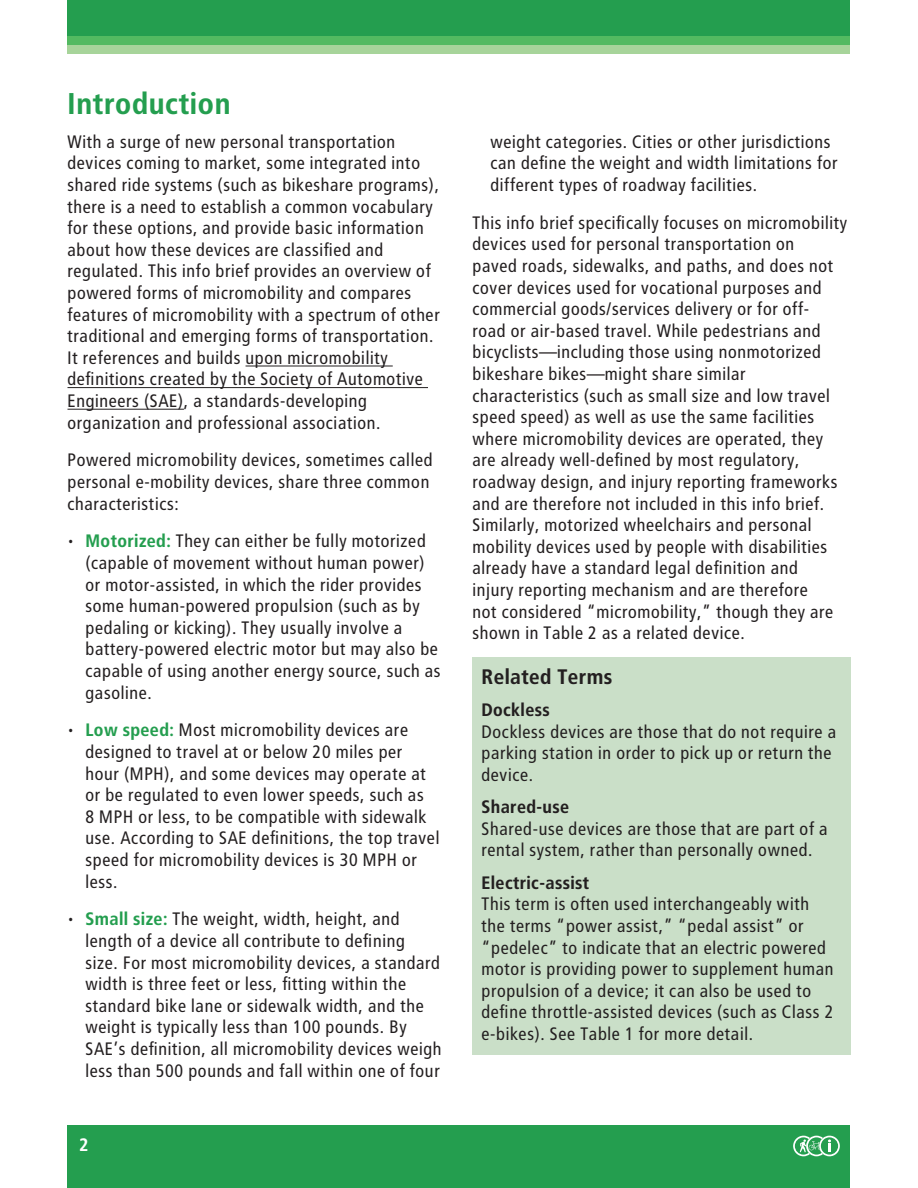
<style>
.page{position:relative;width:918px;height:1188px;background:#fff}
.page>*{position:absolute;margin:0;border:0;box-sizing:border-box;transform-origin:0 0}
.t1{font:700 30px "Transit";color:#249e4f}
.t2{font:700 21px "Transit";color:#231f20}
.t3{font:18px/21.6px "Transit";color:#231f20}
.t4{font:700 18px "Transit";color:#231f20}
.t5{font:700 18px "Transit";color:#fff}
.s1{font-weight:700;color:#249e4f}
</style>
<div class="page">
<div style="left:68px;top:0;width:782px;height:36px;background:#249e4f"></div>
<div style="left:68px;top:1125px;width:782px;height:63px;background:#249e4f"></div>
<div style="left:68px;top:36px;width:782px;height:9px;background:#53ba61"></div>
<div style="left:68px;top:45px;width:782px;height:9px;background:#a7d49a"></div>
<svg style="left:793px;top:1136px;width:47px;height:20px"></svg>
<hr style="left:246px;top:366px;width:147px;height:1px;background:#231f20">
<hr style="left:67px;top:387px;width:361px;height:1px;background:#231f20">
<hr style="left:67px;top:409px;width:117px;height:1px;background:#231f20">
<div style="left:472px;top:658px;width:378px;height:397px;background:#cadfc8"></div>
<h1 class="t1" style="left:67px;top:86px;width:165px">Introduction</h1>
<p class="t3" style="left:67px;top:131px;width:374px">With a surge of new personal transportation devices coming to market, some integrated into shared ride systems (such as bikeshare programs), there is a need to establish a common vocabulary for these options, and provide basic information about how these devices are classified and regulated. This info brief provides an overview of powered forms of micromobility and compares features of micromobility with a spectrum of other traditional and emerging forms of transportation.<br>It references and builds upon micromobility definitions created by the Society of Automotive Engineers (SAE), a standards-developing organization and professional association.</p>
<p class="t3" style="left:67px;top:449px;width:367px">Powered micromobility devices, sometimes called personal e-mobility devices, share three common characteristics:</p>
<p class="t3" style="left:85px;top:530px;width:357px;text-indent:-18px">• <span class="s1">Motorized:</span> They can either be fully motorized (capable of movement without human power) or motor-assisted, in which the rider provides some human-powered propulsion (such as by pedaling or kicking). They usually involve a battery-powered electric motor but may also be capable of using another energy source, such as gasoline.</p>
<p class="t3" style="left:85px;top:719px;width:356px;text-indent:-18px">• <span class="s1">Low speed:</span> Most micromobility devices are designed to travel at or below 20 miles per hour (MPH), and some devices may operate at or be regulated to even lower speeds, such as<br>8 MPH or less, to be compatible with sidewalk use. According to SAE definitions, the top travel speed for micromobility devices is 30 MPH or less.</p>
<p class="t3" style="left:85px;top:908px;width:358px;text-indent:-18px">• <span class="s1">Small size:</span> The weight, width, height, and length of a device all contribute to defining size. For most micromobility devices, a standard width is three feet or less, fitting within the standard bike lane or sidewalk width, and the weight is typically less than 100 pounds. By SAE’s definition, all micromobility devices weigh less than 500 pounds and fall within one of four</p>
<p class="t5" style="left:80px;top:1134px;width:11px">2</p>
<p class="t3" style="left:490px;top:131px;width:349px">weight categories. Cities or other jurisdictions can define the weight and width limitations for different types of roadway facilities.</p>
<p class="t3" style="left:472px;top:212px;width:377px">This info brief specifically focuses on micromobility devices used for personal transportation on<br>paved roads, sidewalks, and paths, and does not cover devices used for vocational purposes and commercial goods/services delivery or for off&shy;road or air-based travel. While pedestrians and bicyclists—including those using nonmotorized bikeshare bikes—might share similar characteristics (such as small size and low travel speed speed) as well as use the same facilities where micromobility devices are operated, they are already well-defined by most regulatory, roadway design, and injury reporting frameworks and are therefore not included in this info brief.<br>Similarly, motorized wheelchairs and personal mobility devices used by people with disabilities already have a standard legal definition and<br>injury reporting mechanism and are therefore<br>not considered “micromobility,” though they are shown in Table 2 as a related device.</p>
<p class="t2" style="left:481px;top:664px;width:133px">Related Terms</p>
<p class="t4" style="left:481px;top:699px;width:70px">Dockless</p>
<p class="t3" style="left:481px;top:721px;width:357px">Dockless devices are those that do not require a parking station in order to pick up or return the device.</p>
<p class="t4" style="left:481px;top:796px;width:90px">Shared-use</p>
<p class="t3" style="left:481px;top:818px;width:348px">Shared-use devices are those that are part of a rental system, rather than personally owned.</p>
<p class="t4" style="left:481px;top:872px;width:110px">Electric-assist</p>
<p class="t3" style="left:481px;top:893px;width:354px">This term is often used interchangeably with the terms “power assist,” “pedal assist” or “pedelec” to indicate that an electric powered motor is providing power to supplement human propulsion of a device; it can also be used to define throttle-assisted devices (such as Class 2 e-bikes). See Table 1 for more detail.</p>
</div>
